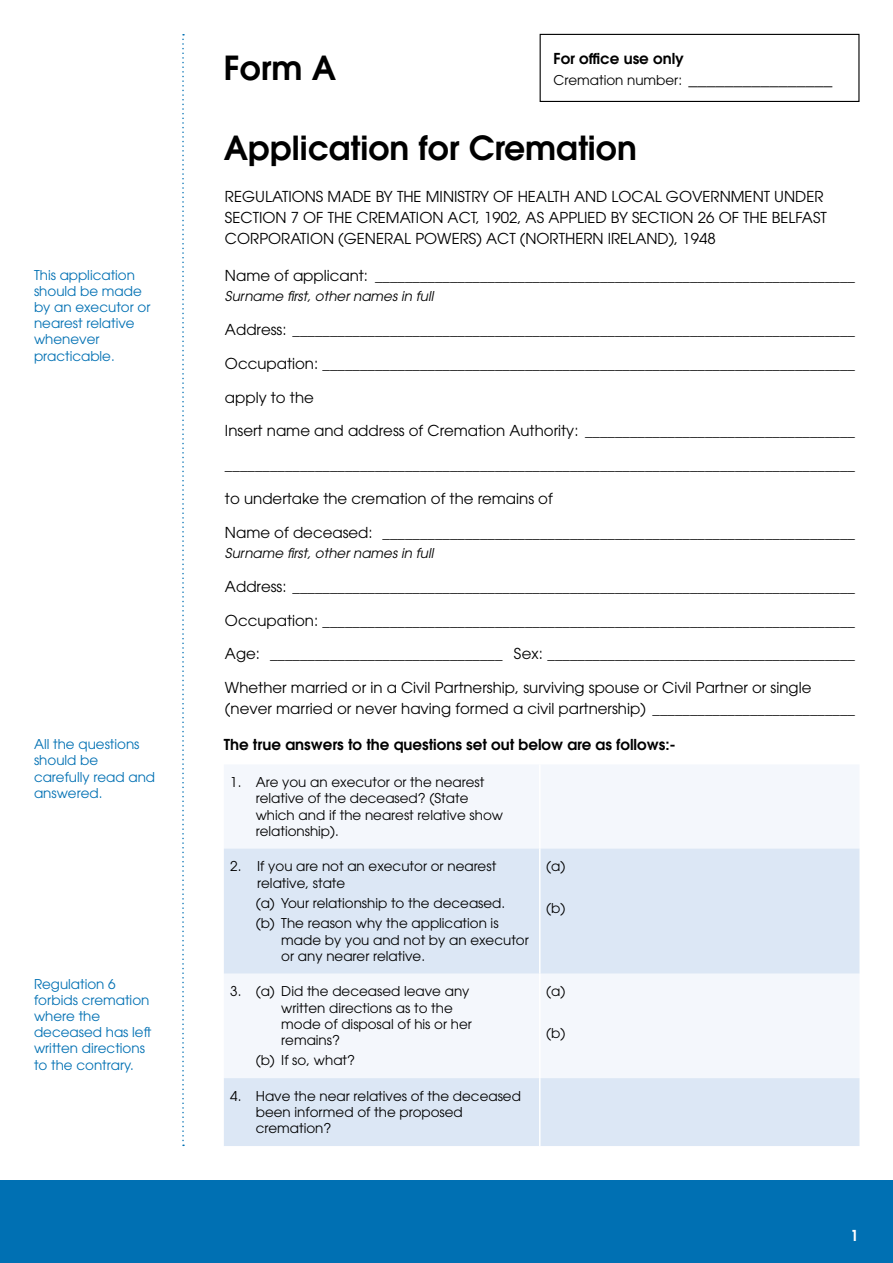
<style>
.page{position:relative;width:893px;height:1263px;background:#fff}
.page>*{position:absolute;margin:0;border:0;box-sizing:border-box;transform-origin:0 0}
.t1{font:600 33px "ITC Avant Garde Std";color:#000}
.t2{font:15px/21px "ITC Avant Garde Std";color:#000}
.t3{font:600 15px "ITC Avant Garde Std";color:#000}
.t4{font:600 15px "ITC Avant Garde Std";color:#fff}
.t5{font:13.5px/16.2px "ITC Avant Garde Std";color:#000}
.t6{font:13.5px/16.2px "ITC Avant Garde Std";color:#0070b3}
.t7{font:italic 13.5px "ITC Avant Garde Std";color:#000}
.s1{font-family:"Minion Pro";font-size:18px}
</style>
<div class="page">
<div style="left:0;top:1180px;width:893px;height:83px;background:#0070b3"></div>
<svg style="left:182px;top:34px;width:2px;height:1112px"></svg>
<div style="left:540px;top:34px;width:319px;height:68px;border:1px solid #000"></div>
<div style="left:224px;top:765px;width:635px;height:83px;background:#f4f7fc"></div>
<svg style="left:224px;top:848px;width:635px;height:298px;fill:#dce7f5"></svg>
<hr style="left:539px;top:764px;width:1px;height:84px;background:#fff">
<hr style="left:539px;top:848px;width:1px;height:125px;background:#fff">
<hr style="left:539px;top:973px;width:1px;height:105px;background:#fff">
<hr style="left:539px;top:1078px;width:1px;height:68px;background:#fff">
<p class="t6" style="left:34px;top:266px;width:118px">This application should be made by an executor or nearest relative whenever practicable.</p>
<p class="t6" style="left:34px;top:736px;width:123px">All the questions should be carefully read and answered.</p>
<p class="t6" style="left:34px;top:975px;width:119px">Regulation 6 forbids cremation where the deceased has left written directions to the contrary.</p>
<h1 class="t1" style="left:224px;top:46px;width:114px">Form A</h1>
<p class="t3" style="left:553px;top:48px;width:132px">For office use only</p>
<p class="t5" style="left:553px;top:72px;width:281px">Cremation number: <span class="s1">________________</span></p>
<h1 class="t1" style="left:224px;top:127px;width:414px">Application for Cremation</h1>
<p class="t2" style="left:225px;top:186px;width:603px">REGULATIONS MADE BY THE MINISTRY OF HEALTH AND LOCAL GOVERNMENT UNDER<br>SECTION 7 OF THE CREMATION ACT, 1902, AS APPLIED BY SECTION 26 OF THE BELFAST<br>CORPORATION (GENERAL POWERS) ACT (NORTHERN IRELAND), 1948</p>
<p class="t2" style="left:225px;top:265px;width:632px">Name of applicant: ________________________________________________________________</p>
<p class="t7" style="left:225px;top:288px;width:210px">Surname first, other names in full</p>
<p class="t2" style="left:225px;top:319px;width:632px">Address: ___________________________________________________________________________</p>
<p class="t2" style="left:225px;top:353px;width:632px">Occupation: _______________________________________________________________________</p>
<p class="t2" style="left:225px;top:386px;width:90px">apply to the</p>
<p class="t2" style="left:225px;top:420px;width:631px">Insert name and address of Cremation Authority: ____________________________________</p>
<p class="t2" style="left:225px;top:454px;width:632px">____________________________________________________________________________________</p>
<p class="t2" style="left:225px;top:488px;width:329px">to undertake the cremation of the remains of</p>
<p class="t2" style="left:225px;top:521px;width:632px">Name of deceased: _______________________________________________________________</p>
<p class="t7" style="left:225px;top:545px;width:210px">Surname first, other names in full</p>
<p class="t2" style="left:225px;top:576px;width:632px">Address: ___________________________________________________________________________</p>
<p class="t2" style="left:225px;top:609px;width:632px">Occupation: _______________________________________________________________________</p>
<p class="t2" style="left:225px;top:643px;width:632px">Age: _______________________________ Sex: _________________________________________</p>
<p class="t2" style="left:225px;top:677px;width:631px">Whether married or in a Civil Partnership, surviving spouse or Civil Partner or single (never married or never having formed a civil partnership) ___________________________</p>
<p class="t3" style="left:224px;top:735px;width:453px">The true answers to the questions set out below are as follows:-</p>
<p class="t5" style="left:256px;top:774px;width:249px;text-indent:-26px">1. Are you an executor or the nearest relative of the deceased? (State which and if the nearest relative show relationship).</p>
<p class="t5" style="left:257px;top:858px;width:240px;text-indent:-27px">2. If you are not an executor or nearest relative, state</p>
<p class="t5" style="left:256px;top:893px;width:251px;line-height:20.4px">(a) Your relationship to the deceased. (b) The reason why the application is</p>
<p class="t5" style="left:281px;top:931px;width:249px">made by you and not by an executor or any nearer relative.</p>
<p class="t5" style="left:546px;top:858px;width:21px">(a)</p>
<p class="t5" style="left:546px;top:900px;width:21px">(b)</p>
<p class="t5" style="left:281px;top:983px;width:192px;text-indent:-51px">3. (a) Did the deceased leave any written directions as to the mode of disposal of his or her remains?</p>
<p class="t5" style="left:256px;top:1052px;width:101px">(b) If so, what?</p>
<p class="t5" style="left:256px;top:1088px;width:267px;text-indent:-26px">4. Have the near relatives of the deceased been informed of the proposed cremation?</p>
<p class="t5" style="left:546px;top:983px;width:21px">(a)</p>
<p class="t5" style="left:546px;top:1025px;width:21px">(b)</p>
<p class="t4" style="left:850px;top:1225px;width:10px">1</p>
</div>
